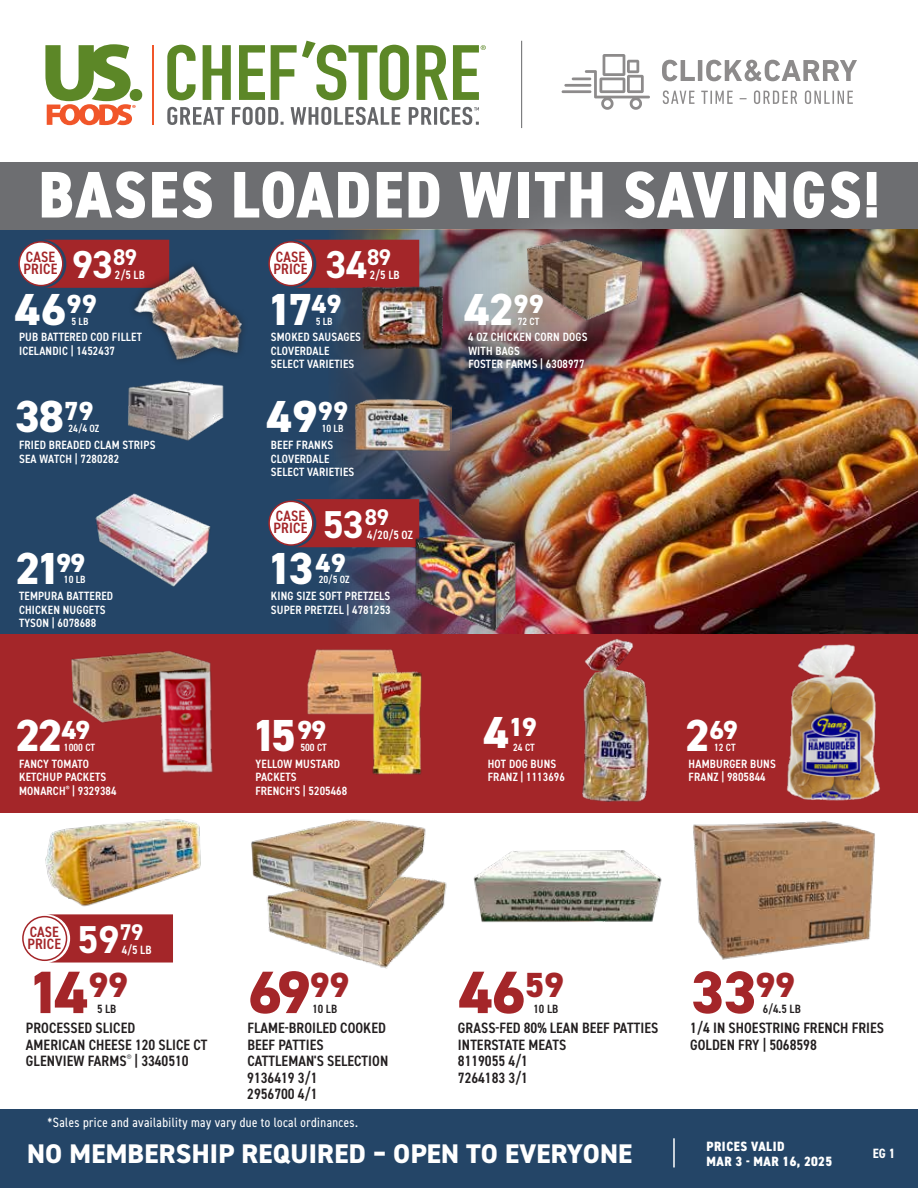
<style>
.page{position:relative;width:918px;height:1188px;background:#fff}
.page>*{position:absolute;margin:0;border:0;box-sizing:border-box;transform-origin:0 0}
.t1{font:800 condensed 66px "DIN2014";letter-spacing:.03em;color:#fff}
.t2{font:800 60px "DIN2014";letter-spacing:-.05em;color:#a42629}
.t3{font:800 45px "DIN2014";letter-spacing:-.06em;color:#fff}
.t4{font:700 39px "DIN2014";letter-spacing:-.015em;color:#fff}
.t5{font:800 27px "DIN2014";letter-spacing:.01em;color:#fff}
.t6{font:800 26.25px "DIN2014";color:#fff}
.t7{font:600 condensed 15px/16.5px "DIN2014";letter-spacing:.005em;color:#231f20}
.t8{font:600 condensed 15px/12px "DIN2014";letter-spacing:.01em;color:#a42629}
.t9{font:condensed 13.5px "DIN2014";letter-spacing:.03em;color:#fff}
.t10{font:800 condensed 13.5px "DIN2014";letter-spacing:.04em;color:#fff}
.t11{font:700 condensed 13.5px "DIN2014";color:#fff}
.t12{font:600 condensed 12px/13.5px "DIN2014";letter-spacing:.015em;color:#fff}
.t13{font:600 condensed 12px "DIN2014";letter-spacing:.01em;color:#231f20}
.t14{font:600 condensed 10.5px "DIN2014";color:#fff}
.s1{font-size:45px}
</style>
<div class="page">
<img style="left:0;top:40px;width:918px;height:1148px">
<svg style="left:662px;top:60px;width:33px;height:21px"></svg>
<hr style="left:698px;top:60px;width:4px;height:21px;background:#8d8b8b">
<svg style="left:706px;top:60px;width:151px;height:21px"></svg>
<svg style="left:663px;top:90px;width:32px;height:14px"></svg>
<svg style="left:701px;top:91px;width:32px;height:13px"></svg>
<svg style="left:754px;top:90px;width:43px;height:14px"></svg>
<svg style="left:805px;top:90px;width:48px;height:14px"></svg>
<hr style="left:564px;top:84px;width:27px;height:3px;background:#231f20">
<hr style="left:562px;top:90px;width:29px;height:3px;background:#231f20">
<svg style="left:572px;top:54px;width:78px;height:56px"></svg>
<div style="left:0;top:635px;width:918px;height:178px;background:#a42629"></div>
<img style="left:307px;top:649px;width:90px;height:66px">
<img style="left:367px;top:668px;width:55px;height:107px">
<img style="left:71px;top:651px;width:140px;height:72px">
<img style="left:155px;top:667px;width:58px;height:106px">
<img style="left:352px;top:394px;width:99px;height:62px">
<div style="left:479px;top:192px;width:210px;height:173px;background:#fff;opacity:.55"></div>
<img style="left:526px;top:236px;width:116px;height:86px">
<img style="left:582px;top:639px;width:67px;height:163px">
<img style="left:786px;top:644px;width:94px;height:157px">
<div style="left:43px;top:240px;width:126px;height:48px;background:#a42629"></div>
<div style="left:19px;top:242px;width:44px;height:44px;background:#fff;border-radius:50%"></div>
<div style="left:18px;top:241px;width:46px;height:45px;border:2px solid #a42629;border-radius:50%"></div>
<div style="left:293px;top:240px;width:126px;height:48px;background:#a42629"></div>
<div style="left:269px;top:242px;width:44px;height:44px;background:#fff;border-radius:50%"></div>
<div style="left:268px;top:241px;width:46px;height:45px;border:2px solid #a42629;border-radius:50%"></div>
<div style="left:293px;top:499px;width:126px;height:48px;background:#a42629"></div>
<div style="left:269px;top:501px;width:44px;height:44px;background:#fff;border-radius:50%"></div>
<div style="left:268px;top:501px;width:46px;height:45px;border:2px solid #a42629;border-radius:50%"></div>
<svg style="left:47px;top:914px;width:126px;height:49px;background:#a83033"></svg>
<div style="left:23px;top:917px;width:44px;height:43px;background:#fff;border-radius:50%"></div>
<div style="left:22px;top:916px;width:45px;height:45px;border:2px solid #a42629;border-radius:50%"></div>
<div style="left:128px;top:259px;width:121px;height:108px;background:#231f20;opacity:.75"></div>
<img style="left:132px;top:264px;width:113px;height:98px">
<img style="left:88px;top:489px;width:134px;height:101px">
<img style="left:126px;top:380px;width:100px;height:63px">
<img style="left:29px;top:813px;width:198px;height:99px">
<img style="left:257px;top:866px;width:198px;height:107px">
<img style="left:469px;top:845px;width:198px;height:83px">
<img style="left:689px;top:816px;width:189px;height:149px">
<img style="left:238px;top:813px;width:198px;height:106px">
<img style="left:361px;top:285px;width:84px;height:64px">
<img style="left:406px;top:531px;width:116px;height:102px">
<hr style="left:673px;top:1138px;width:2px;height:29px;background:#fff">
<h1 class="t1" style="left:38px;top:151px;width:843px">BASES LOADED WITH SAVINGS!</h1>
<p class="t8" style="left:24px;top:250px;width:35px">CASE<br>PRICE</p>
<p class="t8" style="left:274px;top:250px;width:35px">CASE<br>PRICE</p>
<h3 class="t4" style="left:72px;top:239px;width:66px">93<sup>89</sup></h3>
<h3 class="t4" style="left:325px;top:239px;width:67px">34<sup>89</sup></h3>
<p class="t12" style="left:115px;top:268px;width:31px">2/5 LB</p>
<p class="t12" style="left:370px;top:268px;width:31px">2/5 LB</p>
<h3 class="t3" style="left:15px;top:279px;width:83px">46<sup>99</sup></h3>
<h3 class="t3" style="left:267px;top:279px;width:76px">17<sup>49</sup></h3>
<p class="t14" style="left:71px;top:314px;width:18px">5 LB</p>
<p class="t14" style="left:316px;top:314px;width:18px">5 LB</p>
<p class="t12" style="left:19px;top:330px;width:124px">PUB BATTERED COD FILLET<br>ICELANDIC | 1452437</p>
<p class="t12" style="left:271px;top:330px;width:92px">SMOKED SAUSAGES<br>CLOVERDALE<br>SELECT VARIETIES</p>
<h3 class="t3" style="left:15px;top:387px;width:80px">38<sup>79</sup></h3>
<p class="t14" style="left:68px;top:422px;width:33px">24/4 OZ</p>
<h3 class="t3" style="left:267px;top:387px;width:83px">49<sup>99</sup></h3>
<p class="t14" style="left:322px;top:422px;width:23px">10 LB</p>
<p class="t12" style="left:19px;top:438px;width:138px">FRIED BREADED CLAM STRIPS<br>SEA WATCH | 7280282</p>
<p class="t12" style="left:271px;top:438px;width:85px">BEEF FRANKS<br>CLOVERDALE<br>SELECT VARIETIES</p>
<p class="t8" style="left:274px;top:510px;width:35px">CASE<br>PRICE</p>
<h3 class="t4" style="left:323px;top:499px;width:68px">53<sup>89</sup></h3>
<p class="t12" style="left:367px;top:528px;width:47px">4/20/5 OZ</p>
<h3 class="t3" style="left:15px;top:538px;width:72px">21<sup>99</sup></h3>
<h3 class="t3" style="left:267px;top:538px;width:80px">13<sup>49</sup></h3>
<p class="t14" style="left:319px;top:573px;width:33px">20/5 OZ</p>
<p class="t14" style="left:64px;top:573px;width:23px">10 LB</p>
<p class="t12" style="left:19px;top:589px;width:96px">TEMPURA BATTERED<br>CHICKEN NUGGETS<br>TYSON | 6078688</p>
<p class="t12" style="left:271px;top:589px;width:121px">KING SIZE SOFT PRETZELS<br>SUPER PRETZEL | 4781253</p>
<h3 class="t3" style="left:464px;top:279px;width:81px">42<sup>99</sup></h3>
<p class="t14" style="left:518px;top:314px;width:23px">72 CT</p>
<p class="t12" style="left:468px;top:330px;width:121px">4 OZ CHICKEN CORN DOGS<br>WITH BAGS<br>FOSTER FARMS | 6308977</p>
<h3 class="t3" style="left:15px;top:706px;width:77px">22<sup>49</sup></h3>
<h3 class="t6" style="left:484px;top:710px;width:55px"><span class="s1">4</span>19</h3>
<h3 class="t3" style="left:252px;top:706px;width:76px">15<sup>99</sup></h3>
<h3 class="t6" style="left:685px;top:713px;width:55px"><span class="s1">2</span>69</h3>
<p class="t14" style="left:64px;top:740px;width:33px">1000 CT</p>
<p class="t14" style="left:300px;top:740px;width:28px">500 CT</p>
<p class="t14" style="left:513px;top:740px;width:23px">24 CT</p>
<p class="t14" style="left:714px;top:740px;width:23px">12 CT</p>
<p class="t12" style="left:19px;top:757px;width:99px">FANCY TOMATO<br>KETCHUP PACKETS<br>MONARCH<sup>®</sup> | 9329384</p>
<p class="t12" style="left:488px;top:757px;width:79px">HOT DOG BUNS<br>FRANZ | 1113696</p>
<p class="t12" style="left:689px;top:757px;width:89px">HAMBURGER BUNS<br>FRANZ | 9805844</p>
<p class="t12" style="left:256px;top:757px;width:93px">YELLOW MUSTARD<br>PACKETS<br>FRENCH'S | 5205468</p>
<p class="t8" style="left:27px;top:925px;width:35px">CASE<br>PRICE</p>
<h3 class="t4" style="left:77px;top:913px;width:68px">59<sup>79</sup></h3>
<p class="t12" style="left:122px;top:943px;width:31px">4/5 LB</p>
<h2 class="t2" style="left:27px;top:953px;width:102px">14<sup>99</sup></h2>
<h2 class="t2" style="left:248px;top:953px;width:102px">69<sup>99</sup></h2>
<h2 class="t2" style="left:459px;top:953px;width:107px">46<sup>59</sup></h2>
<h2 class="t2" style="left:691px;top:953px;width:105px">33<sup>99</sup></h2>
<p class="t13" style="left:97px;top:1000px;width:21px">5 LB</p>
<p class="t13" style="left:312px;top:1000px;width:26px">10 LB</p>
<p class="t13" style="left:534px;top:1000px;width:26px">10 LB</p>
<p class="t13" style="left:763px;top:1000px;width:40px">6/4.5 LB</p>
<p class="t7" style="left:26px;top:1019px;width:183px">PROCESSED SLICED<br>AMERICAN CHEESE 120 SLICE CT<br>GLENVIEW FARMS<sup>®</sup> | 3340510</p>
<p class="t7" style="left:247px;top:1019px;width:142px">FLAME-BROILED COOKED<br>BEEF PATTIES<br>CATTLEMAN'S SELECTION<br>9136419 3/1<br>2956700 4/1</p>
<p class="t7" style="left:458px;top:1019px;width:202px">GRASS-FED 80% LEAN BEEF PATTIES<br>INTERSTATE MEATS<br>8119055 4/1<br>7264183 3/1</p>
<p class="t9" style="left:48px;top:1114px;width:312px">*Sales price and availability may vary due to local ordinances.</p>
<p class="t7" style="left:690px;top:1019px;width:196px">1/4 IN SHOESTRING FRENCH FRIES<br>GOLDEN FRY | 5068598</p>
<p class="t10" style="left:707px;top:1137px;width:80px">PRICES VALID</p>
<h3 class="t5" style="left:27px;top:1136px;width:607px">NO MEMBERSHIP REQUIRED – OPEN TO EVERYONE</h3>
<p class="t10" style="left:707px;top:1152px;width:127px">MAR 3 - MAR 16, 2025</p>
<p class="t11" style="left:873px;top:1145px;width:24px">EG 1</p>
</div>
